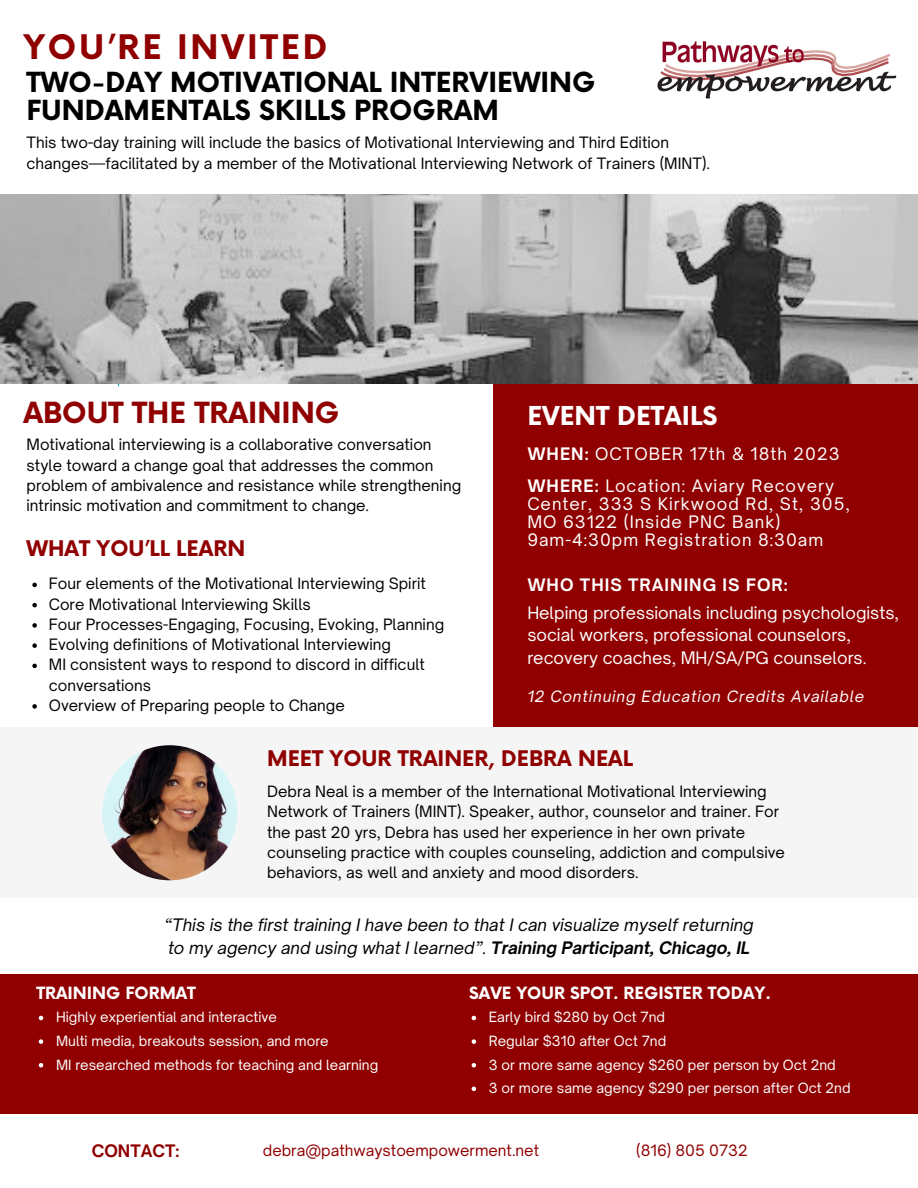
<style>
.page{position:relative;width:918px;height:1188px;background:#fff}
.page>*{position:absolute;margin:0;border:0;box-sizing:border-box;transform-origin:0 0}
.t1{font:700 33px "Now";letter-spacing:.085em;color:#900000}
.t2{font:700 28.35px "Now";color:#900000}
.t3{font:700 27px/28.2px "Now";color:#000}
.t4{font:700 25.35px "Now";color:#fff}
.t5{font:700 21px "Now";color:#900000}
.t6{font:16.5px/18px "Open Sauce One";letter-spacing:.06em;color:#fff}
.t7{font:italic 16.5px/22.5px "Open Sauce One";color:#000}
.t8{font:16.5px/22.5px "Open Sauce One";color:#fff}
.t9{font:700 16.5px "Now";color:#fff}
.t10{font:700 16.5px "Open Sauce One";letter-spacing:.06em;color:#fff}
.t11{font:700 16.5px "Open Sauce One";color:#900000}
.t12{font:15px/20.2px "Open Sauce One";color:#000}
.t13{font:15px "Open Sauce One";color:#900000}
.t14{font:italic 15px "Open Sauce One";letter-spacing:.06em;color:#fff}
.t15{font:13.5px "Open Sauce One";color:#fff}
.s1{font-weight:700}
</style>
<div class="page">
<div style="left:493px;top:373px;width:425px;height:354px;background:#900000"></div>
<img style="left:657px;top:41px;width:240px;height:57px">
<img style="left:0;top:194px;width:918px;height:189px">
<svg style="left:32px;top:583px;width:5px;height:4px"></svg>
<svg style="left:32px;top:603px;width:5px;height:4px"></svg>
<svg style="left:32px;top:623px;width:5px;height:5px"></svg>
<svg style="left:32px;top:643px;width:5px;height:5px"></svg>
<svg style="left:32px;top:664px;width:5px;height:4px"></svg>
<svg style="left:32px;top:704px;width:5px;height:5px"></svg>
<div style="left:0;top:974px;width:918px;height:140px;background:#900000"></div>
<svg style="left:472px;top:1016px;width:4px;height:4px"></svg>
<svg style="left:472px;top:1039px;width:4px;height:5px"></svg>
<svg style="left:472px;top:1063px;width:4px;height:4px"></svg>
<svg style="left:472px;top:1087px;width:4px;height:4px"></svg>
<div style="left:0;top:727px;width:918px;height:171px;background:#f5f5f5"></div>
<img style="left:102px;top:745px;width:135px;height:135px;border-radius:50%">
<svg style="left:39px;top:1016px;width:4px;height:4px"></svg>
<svg style="left:39px;top:1039px;width:4px;height:5px"></svg>
<svg style="left:39px;top:1063px;width:4px;height:4px"></svg>
<p class="t1" style="left:23px;top:29px;width:305px">YOU’RE INVITED</p>
<p class="t3" style="left:27px;top:69px;width:571px">TWO-DAY MOTIVATIONAL INTERVIEWING<br>FUNDAMENTALS SKILLS PROGRAM</p>
<p class="t12" style="left:27px;top:133px;width:644px">This two-day training will include the basics of Motivational Interviewing and Third Edition</p>
<p class="t12" style="left:27px;top:153px;width:685px">changes—facilitated by a member of the Motivational Interviewing Network of Trainers (MINT).</p>
<p class="t2" style="left:23px;top:397px;width:318px">ABOUT THE TRAINING</p>
<p class="t12" style="left:27px;top:435px;width:436px">Motivational interviewing is a collaborative conversation style toward a change goal that addresses the common problem of ambivalence and resistance while strengthening intrinsic motivation and commitment to change.</p>
<p class="t5" style="left:27px;top:537px;width:220px">WHAT YOU’LL LEARN</p>
<p class="t12" style="left:49px;top:574px;width:379px">Four elements of the Motivational Interviewing Spirit</p>
<p class="t12" style="left:49px;top:594px;width:264px">Core Motivational Interviewing Skills</p>
<p class="t12" style="left:49px;top:614px;width:397px">Four Processes-Engaging, Focusing, Evoking, Planning</p>
<p class="t12" style="left:49px;top:634px;width:344px">Evolving definitions of Motivational Interviewing</p>
<p class="t12" style="left:49px;top:655px;width:378px">MI consistent ways to respond to discord in difficult conversations</p>
<p class="t12" style="left:49px;top:695px;width:297px">Overview of Preparing people to Change</p>
<p class="t4" style="left:527px;top:402px;width:192px">EVENT DETAILS</p>
<p class="t6" style="left:527px;top:445px;width:314px"><span class="s1">WHEN:</span> OCTOBER 17th &amp; 18th 2023</p>
<p class="t6" style="left:527px;top:477px;width:324px"><span class="s1">WHERE:</span> Location: Aviary Recovery<br>Center, 333 S Kirkwood Rd, St, 305,<br>MO 63122 (Inside PNC Bank)</p>
<p class="t6" style="left:527px;top:531px;width:297px">9am-4:30pm Registration 8:30am</p>
<p class="t10" style="left:527px;top:574px;width:262px">WHO THIS TRAINING IS FOR:</p>
<p class="t8" style="left:527px;top:601px;width:373px">Helping professionals including psychologists, social workers, professional counselors, recovery coaches, MH/SA/PG counselors.</p>
<p class="t14" style="left:527px;top:687px;width:339px">12 Continuing Education Credits Available</p>
<p class="t5" style="left:267px;top:747px;width:367px">MEET YOUR TRAINER, DEBRA NEAL</p>
<p class="t12" style="left:267px;top:781px;width:519px">Debra Neal is a member of the International Motivational Interviewing Network of Trainers (MINT). Speaker, author, counselor and trainer. For the past 20 yrs, Debra has used her experience in her own private counseling practice with couples counseling, addiction and compulsive behaviors, as well and anxiety and mood disorders.</p>
<p class="t7" style="left:164px;top:914px;width:591px">“This is the first training I have been to that I can visualize myself returning to my agency and using what I learned”. <span class="s1">Training Participant, Chicago, IL</span></p>
<p class="t9" style="left:469px;top:984px;width:303px">SAVE YOUR SPOT. REGISTER TODAY.</p>
<p class="t15" style="left:489px;top:1009px;width:178px">Early bird $280 by Oct 7nd</p>
<p class="t15" style="left:489px;top:1033px;width:179px">Regular $310 after Oct 7nd</p>
<p class="t15" style="left:489px;top:1056px;width:348px">3 or more same agency $260 per person by Oct 2nd</p>
<p class="t15" style="left:489px;top:1080px;width:363px">3 or more same agency $290 per person after Oct 2nd</p>
<p class="t9" style="left:36px;top:984px;width:161px">TRAINING FORMAT</p>
<p class="t15" style="left:56px;top:1009px;width:222px">Highly experiential and interactive</p>
<p class="t15" style="left:56px;top:1033px;width:274px">Multi media, breakouts session, and more</p>
<p class="t15" style="left:56px;top:1056px;width:324px">MI researched methods for teaching and learning</p>
<p class="t11" style="left:92px;top:1141px;width:89px">CONTACT:</p>
<p class="t13" style="left:263px;top:1141px;width:278px">debra@pathwaystoempowerment.net</p>
<p class="t13" style="left:636px;top:1141px;width:113px">(816) 805 0732</p>
</div>
